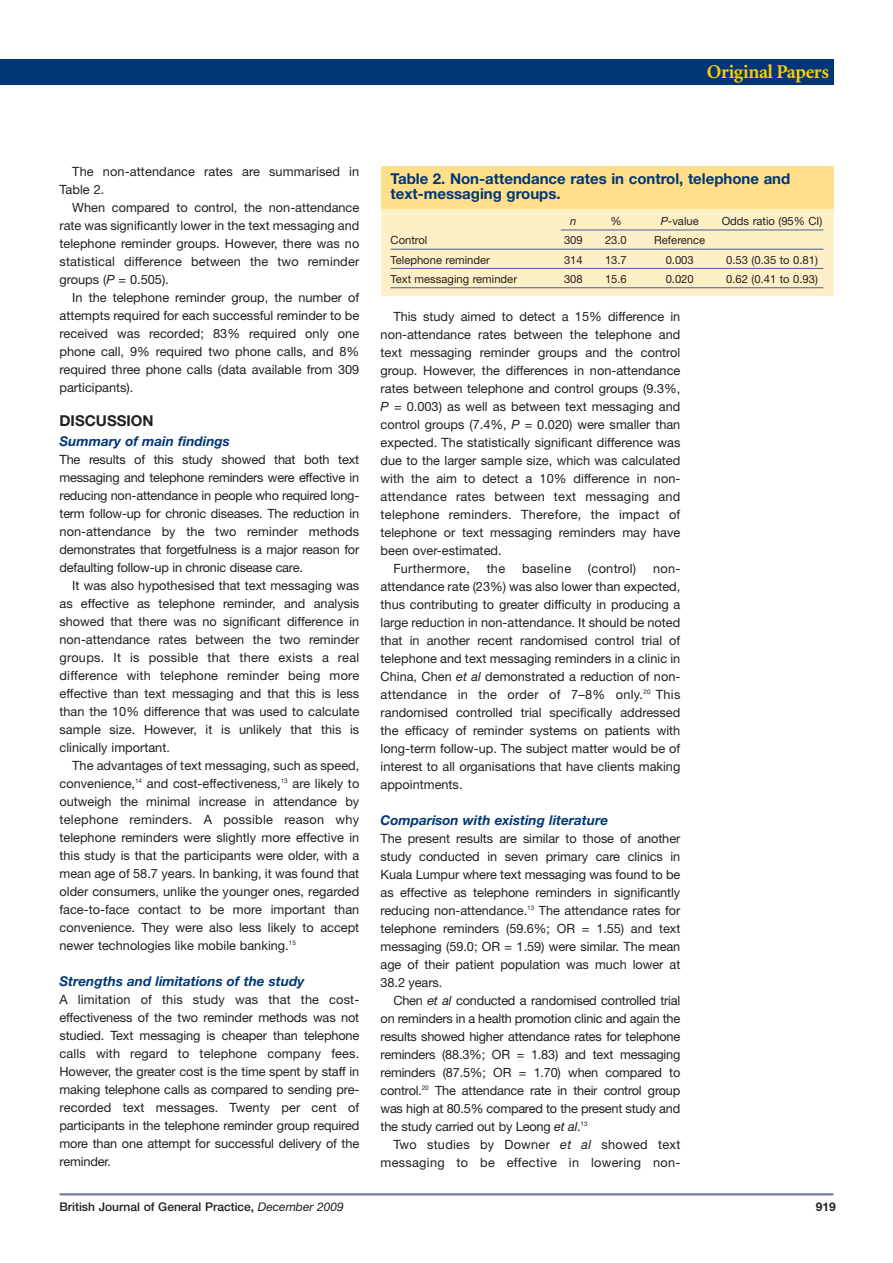
<style>
.page{position:relative;width:893px;height:1263px;background:#fff}
.page>*{position:absolute;margin:0;border:0;box-sizing:border-box;transform-origin:0 0}
.t1{font:700 19.5px "Minion";letter-spacing:-.02em;color:#feca0a}
.t2{font:700 15px/15px "Helvetica Neue";color:#013775}
.t3{font:700 15px "Helvetica Neue";color:#231f20}
.t4{font:italic 700 13.5px "Helvetica Neue";color:#013775}
.t5{font:12.75px/18px "Helvetica Neue";color:#231f20;text-align:justify}
.t6{font:12.75px/18px "Helvetica Neue";letter-spacing:.02em;color:#231f20;text-align:right}
.t7{font:500 12px "Helvetica Neue";color:#231f20}
.t8{font:700 12px "Helvetica Neue";color:#231f20}
.t9{font:11.25px "Helvetica Neue";color:#231f20}
.t10{font:italic 11.25px "Helvetica Neue";color:#231f20}
.s1{font-style:italic}
.s2{font-weight:400;font-style:italic}
</style>
<div class="page">
<hr style="left:60px;top:1193px;width:773px;height:2px;background:#6e7fad">
<div style="left:0;top:60px;width:834px;height:25px;background:#013775"></div>
<div style="left:381px;top:167px;width:452px;height:129px;background:#fef0c6"></div>
<hr style="left:561px;top:229px;width:262px;height:1px;background:#596ea1">
<hr style="left:391px;top:249px;width:432px;height:1px;background:#596ea1">
<hr style="left:391px;top:268px;width:432px;height:1px;background:#596ea1">
<hr style="left:391px;top:287px;width:432px;height:1px;background:#596ea1">
<div style="left:381px;top:167px;width:452px;height:42px;background:#ffdf89"></div>
<h1 class="t1" style="left:707px;top:64px;width:124px">Original Papers</h1>
<p class="t5" style="left:60px;top:163px;width:301px;text-indent:13px">The non-attendance rates are summarised in<br>Table 2.</p>
<p class="t5" style="left:60px;top:199px;width:301px;text-indent:13px">When compared to control, the non-attendance rate was significantly lower in the text messaging and telephone reminder groups. However, there was no statistical difference between the two reminder groups (<span class="s1">P</span> = 0.505).</p>
<p class="t5" style="left:60px;top:289px;width:301px;text-indent:13px">In the telephone reminder group, the number of attempts required for each successful reminder to be received was recorded; 83% required only one phone call, 9% required two phone calls, and 8% required three phone calls (data available from 309 participants).</p>
<p class="t3" style="left:60px;top:415px;width:96px">DISCUSSION</p>
<p class="t4" style="left:60px;top:436px;width:172px">Summary of main findings</p>
<p class="t5" style="left:60px;top:451px;width:301px">The results of this study showed that both text messaging and telephone reminders were effective in reducing non-attendance in people who required long&shy;term follow-up for chronic diseases. The reduction in non-attendance by the two reminder methods demonstrates that forgetfulness is a major reason for defaulting follow-up in chronic disease care.</p>
<p class="t5" style="left:60px;top:577px;width:301px;text-indent:13px">It was also hypothesised that text messaging was as effective as telephone reminder, and analysis showed that there was no significant difference in non-attendance rates between the two reminder groups. It is possible that there exists a real difference with telephone reminder being more effective than text messaging and that this is less than the 10% difference that was used to calculate sample size. However, it is unlikely that this is clinically important.</p>
<p class="t5" style="left:60px;top:757px;width:301px;text-indent:13px">The advantages of text messaging, such as speed, convenience,<sup>14</sup> and cost-effectiveness,<sup>13</sup> are likely to outweigh the minimal increase in attendance by telephone reminders. A possible reason why telephone reminders were slightly more effective in this study is that the participants were older, with a mean age of 58.7 years. In banking, it was found that older consumers, unlike the younger ones, regarded face-to-face contact to be more important than convenience. They were also less likely to accept newer technologies like mobile banking.<sup>15</sup></p>
<p class="t4" style="left:60px;top:976px;width:246px">Strengths and limitations of the study</p>
<p class="t5" style="left:60px;top:991px;width:301px">A limitation of this study was that the cost&shy;effectiveness of the two reminder methods was not studied. Text messaging is cheaper than telephone calls with regard to telephone company fees.<br>However, the greater cost is the time spent by staff in making telephone calls as compared to sending pre&shy;recorded text messages. Twenty per cent of participants in the telephone reminder group required more than one attempt for successful delivery of the reminder.</p>
<p class="t2" style="left:391px;top:173px;width:401px">Table 2. Non-attendance rates in control, telephone and text-messaging groups.</p>
<p class="t10" style="left:570px;top:217px;width:8px">n</p>
<p class="t9" style="left:610px;top:217px;width:13px">%</p>
<p class="t9" style="left:661px;top:217px;width:40px"><span class="s1">P</span>-value</p>
<p class="t9" style="left:722px;top:217px;width:102px">Odds ratio (95% CI)</p>
<p class="t9" style="left:391px;top:236px;width:38px">Control</p>
<p class="t9" style="left:564px;top:236px;width:20px">309</p>
<p class="t9" style="left:605px;top:236px;width:23px">23.0</p>
<p class="t9" style="left:654px;top:236px;width:53px">Reference</p>
<p class="t9" style="left:391px;top:256px;width:101px">Telephone reminder</p>
<p class="t9" style="left:564px;top:256px;width:20px">314</p>
<p class="t9" style="left:605px;top:256px;width:23px">13.7</p>
<p class="t9" style="left:666px;top:256px;width:30px">0.003</p>
<p class="t9" style="left:726px;top:256px;width:93px">0.53 (0.35 to 0.81)</p>
<p class="t9" style="left:391px;top:275px;width:128px">Text messaging reminder</p>
<p class="t9" style="left:564px;top:275px;width:20px">308</p>
<p class="t9" style="left:605px;top:275px;width:23px">15.6</p>
<p class="t9" style="left:666px;top:275px;width:30px">0.020</p>
<p class="t9" style="left:726px;top:275px;width:93px">0.62 (0.41 to 0.93)</p>
<p class="t5" style="left:393px;top:308px;width:289px">This study aimed to detect a 15% difference in</p>
<p class="t5" style="left:381px;top:326px;width:301px">non-attendance rates between the telephone and</p>
<p class="t5" style="left:381px;top:344px;width:301px">text messaging reminder groups and the control</p>
<p class="t5" style="left:381px;top:362px;width:301px">group. However, the differences in non-attendance</p>
<p class="t5" style="left:381px;top:380px;width:301px">rates between telephone and control groups (9.3%,</p>
<p class="t5" style="left:381px;top:398px;width:301px"><span class="s1">P</span> = 0.003) as well as between text messaging and</p>
<p class="t5" style="left:381px;top:416px;width:301px">control groups (7.4%, <span class="s1">P</span> = 0.020) were smaller than</p>
<p class="t5" style="left:381px;top:434px;width:301px">expected. The statistically significant difference was</p>
<p class="t5" style="left:381px;top:452px;width:301px">due to the larger sample size, which was calculated</p>
<p class="t5" style="left:381px;top:470px;width:301px">with the aim to detect a 10% difference in non-</p>
<p class="t6" style="left:381px;top:488px;width:301px">attendance rates between text messaging and</p>
<p class="t6" style="left:381px;top:506px;width:301px">telephone reminders. Therefore, the impact of</p>
<p class="t5" style="left:381px;top:524px;width:301px">telephone or text messaging reminders may have</p>
<p class="t5" style="left:381px;top:542px;width:123px">been over-estimated.</p>
<p class="t6" style="left:393px;top:560px;width:78px">Furthermore,</p>
<p class="t5" style="left:487px;top:560px;width:20px">the</p>
<p class="t6" style="left:522px;top:560px;width:51px">baseline</p>
<p class="t6" style="left:588px;top:560px;width:50px">(control)</p>
<p class="t5" style="left:381px;top:560px;width:301px;text-indent:272px">non&shy;attendance rate (23%) was also lower than expected, thus contributing to greater difficulty in producing a large reduction in non-attendance. It should be noted that in another recent randomised control trial of telephone and text messaging reminders in a clinic in China, Chen <span class="s1">et al</span> demonstrated a reduction of non&shy;attendance in the order of 7–8% only.<sup>20</sup> This randomised controlled trial specifically addressed the efficacy of reminder systems on patients with long-term follow-up. The subject matter would be of interest to all organisations that have clients making appointments.</p>
<p class="t4" style="left:381px;top:815px;width:229px">Comparison with existing literature</p>
<p class="t5" style="left:381px;top:830px;width:301px">The present results are similar to those of another study conducted in seven primary care clinics in Kuala Lumpur where text messaging was found to be as effective as telephone reminders in significantly reducing non-attendance.<sup>13</sup> The attendance rates for telephone reminders (59.6%; OR = 1.55) and text messaging (59.0; OR = 1.59) were similar. The mean age of their patient population was much lower at 38.2 years.</p>
<p class="t5" style="left:381px;top:992px;width:301px;text-indent:13px">Chen <span class="s1">et al</span> conducted a randomised controlled trial on reminders in a health promotion clinic and again the results showed higher attendance rates for telephone reminders (88.3%; OR = 1.83) and text messaging reminders (87.5%; OR = 1.70) when compared to control.<sup>20</sup> The attendance rate in their control group was high at 80.5% compared to the present study and the study carried out by Leong <span class="s1">et al</span>.<sup>13</sup></p>
<p class="t6" style="left:381px;top:1136px;width:301px">Two studies by Downer <span class="s1">et al</span> showed text messaging to be effective in lowering non-</p>
<p class="t7" style="left:60px;top:1203px;width:286px">British Journal of General Practice, <span class="s2">December 2009</span></p>
<p class="t8" style="left:816px;top:1202px;width:22px">919</p>
</div>
